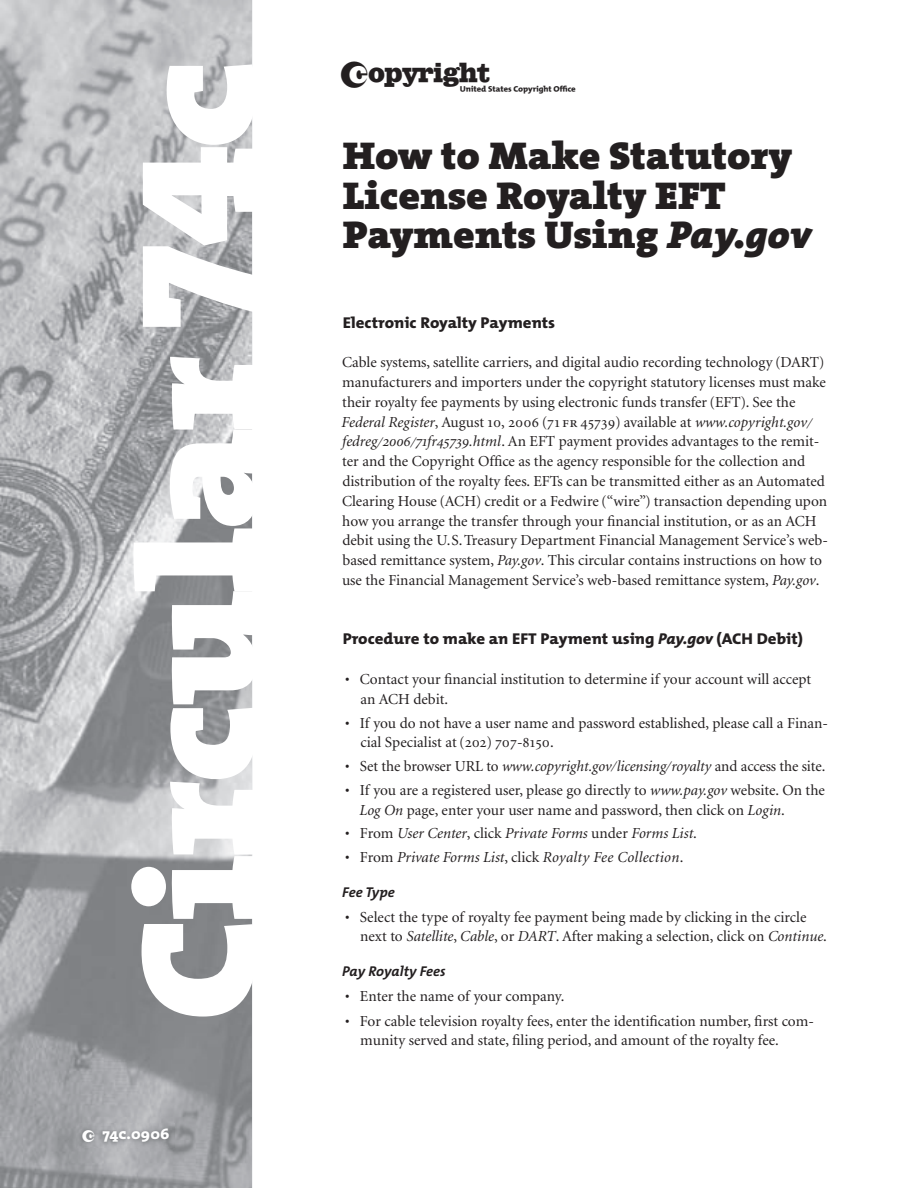
<style>
.page{position:relative;width:918px;height:1188px;background:#fff}
.page>*{position:absolute;margin:0;border:0;box-sizing:border-box;transform-origin:0 0}
.t1{font:900 165px "The Serif";letter-spacing:-.025em;color:#fff;scale:1.1 1}
.t2{font:900 39px/39.6px "The Serif";letter-spacing:-.005em;color:#231f20;scale:1.07 1}
.t3{font:33px "Copyright OTF";color:#231f20}
.t4{font:800 15.75px "The Mix";color:#231f20;scale:1.08 1}
.t5{font:15.3px/19.8px "Minion C";color:#231f20}
.t6{font:italic 15.3px "Minion C";color:#231f20}
.t7{font:800 15px "The Serif";letter-spacing:.01em;color:#fff;scale:1.07 1}
.t8{font:italic 700 14.25px "The Mix";letter-spacing:-.005em;color:#231f20}
.s1{font-family:"The Serif Black Caps";font-weight:400}
.s2{font-family:"Copyright OTF";font-weight:400}
.s3{font-family:"The Serif Extra Bold Caps";font-weight:400}
.s4{font-style:italic}
.s5{font-family:"Minion Regular SC"}
.s6{font-style:normal}
</style>
<div class="page">
<img style="left:0;top:0;width:252px;height:1188px">
<img style="left:76px;top:1124px;width:98px;height:24px">
<h1 class="t1" style="left:58px;top:1021px;width:876px;rotate:-90deg">Circular <span class="s1">74c</span></h1>
<p class="t7" style="left:82px;top:1122px;width:83px"><span class="s2">2</span> 74<span class="s3">c</span>.0906</p>
<h3 class="t3" style="left:341px;top:58px;width:236px">w</h3>
<h2 class="t2" style="left:343px;top:135px;width:439px">How to Make Statutory<br>License Royalty EFT<br>Payments Using <span class="s4">Pay.gov</span></h2>
<p class="t4" style="left:343px;top:309px;width:198px">Electronic Royalty Payments</p>
<p class="t5" style="left:342px;top:353px;width:488px">Cable systems, satellite carriers, and digital audio recording technology (DART) manufacturers and importers under the copyright statutory licenses must make their royalty fee payments by using electronic funds transfer (EFT). See the <span class="s4">Federal Register</span>, August 10, 2006 (71 <span class="s5">fr</span> 45739) available at <span class="s4">www.copyright.gov/ fedreg/2006/71fr45739.html</span> . An EFT payment provides advantages to the remit&shy;ter and the Copyright Office as the agency responsible for the collection and distribution of the royalty fees. EFTs can be transmitted either as an Automated Clearing House (ACH) credit or a Fedwire (“wire”) transaction depending upon how you arrange the transfer through your financial institution, or as an ACH debit using the U. S. Treasury Department Financial Management Service’s web&shy;based remittance system, <span class="s4">Pay.gov</span>. This circular contains instructions on how to use the Financial Management Service’s web-based remittance system, <span class="s4">Pay.gov</span>.</p>
<p class="t4" style="left:343px;top:626px;width:428px">Procedure to make an EFT Payment using <span class="s4">Pay.gov</span> (ACH Debit)</p>
<p class="t5" style="left:360px;top:670px;width:452px;text-indent:-15px">• Contact your financial institution to determine if your account will accept an ACH debit.</p>
<p class="t5" style="left:360px;top:713px;width:469px;text-indent:-15px">• If you do not have a user name and password established, please call a Finan&shy;cial Specialist at (202) 707-8150.</p>
<p class="t5" style="left:345px;top:757px;width:482px">• Set the browser URL to <span class="s4">www.copyright.gov/licensing/royalty</span> and access the site.</p>
<p class="t5" style="left:360px;top:781px;width:467px;text-indent:-15px">• If you are a registered user, please go directly to <span class="s4">www.pay.gov</span> website. On the<br><span class="s4">Log On</span> page, enter your user name and password, then click on <span class="s4">Login</span>.</p>
<p class="t6" style="left:345px;top:826px;width:353px"><span class="s6">• From</span> User Center<span class="s6">, click</span> Private Forms <span class="s6">under</span> Forms List<span class="s6">.</span></p>
<p class="t6" style="left:345px;top:850px;width:340px"><span class="s6">• From</span> Private Forms List<span class="s6">, click</span> Royalty Fee Collection<span class="s6">.</span></p>
<p class="t8" style="left:342px;top:880px;width:54px">Fee Type</p>
<p class="t5" style="left:360px;top:907px;width:468px;text-indent:-15px">• Select the type of royalty fee payment being made by clicking in the circle next to <span class="s4">Satellite</span>, <span class="s4">Cable</span>, or <span class="s4">DART</span>. After making a selection, click on <span class="s4">Continue</span>.</p>
<p class="t8" style="left:342px;top:959px;width:105px">Pay Royalty Fees</p>
<p class="t5" style="left:345px;top:987px;width:221px">• Enter the name of your company.</p>
<p class="t5" style="left:360px;top:1011px;width:455px;text-indent:-15px">• For cable television royalty fees, enter the identification number, first com&shy;munity served and state, filing period, and amount of the royalty fee.</p>
</div>
